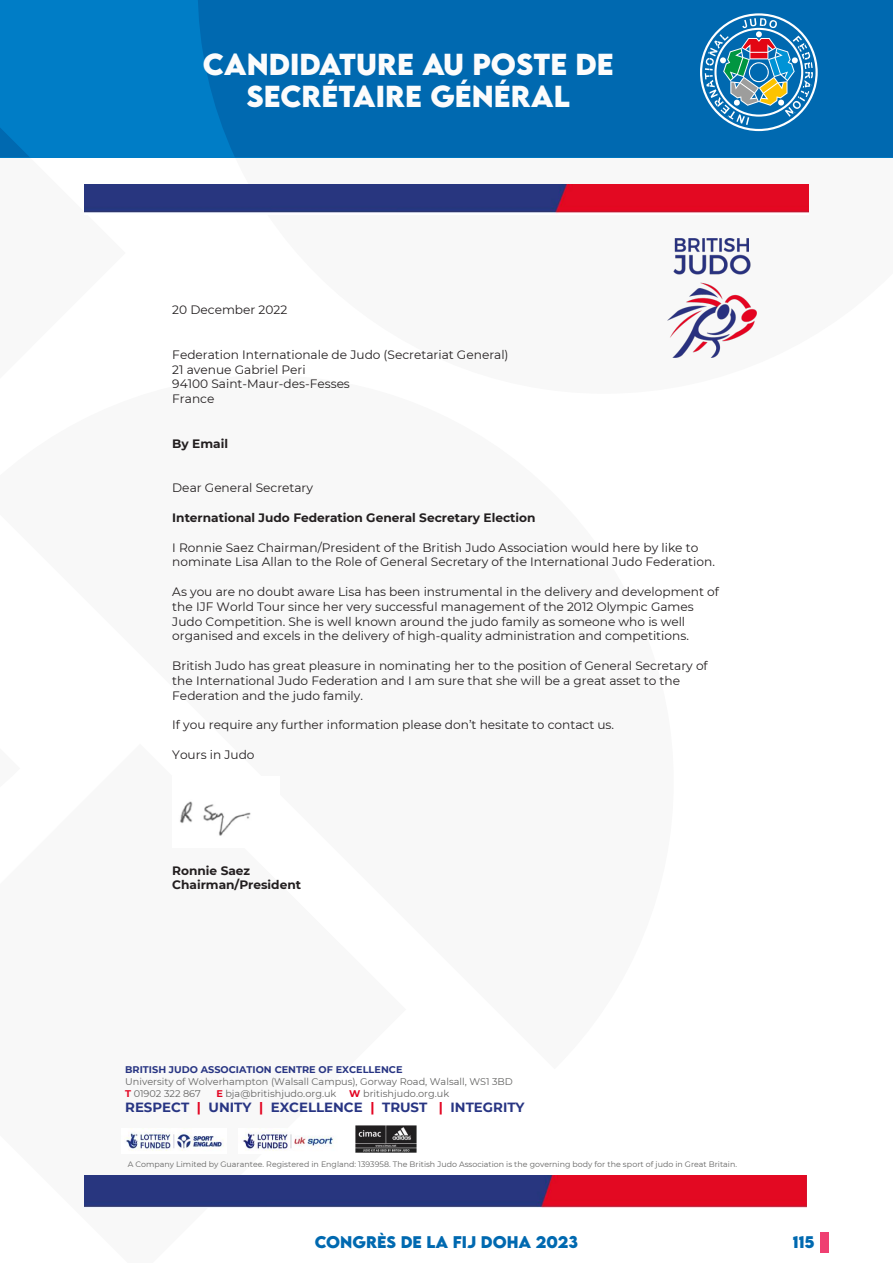
<style>
.page{position:relative;width:893px;height:1263px;background:#fff}
.page>*{position:absolute;margin:0;border:0;box-sizing:border-box;transform-origin:0 0}
.Page_headtitle{font:700 27px "LEMONMILK";color:#fcfcfc}
.t1{font:700 15px "LEMONMILK";color:#0069b0}
.t2{font:700 13.35px "Montserrat";color:#283583}
.t3{font:12.15px/14.9px "Montserrat";color:#231f20}
.t4{font:700 12.15px/14.9px "Montserrat";color:#231f20}
.t5{font:9.75px/11.9px "Montserrat";color:#636362}
.t6{font:7.8px "Montserrat";color:#636362}
.s1{font-weight:700;color:#283583}
.s2{font-weight:700;color:#e30421}
.s3{color:#e30421}
</style>
<div class="page">
<svg style="left:198px;top:157px;width:695px;height:201px"></svg>
<svg style="left:198px;top:336px;width:515px;height:22px"></svg>
<div style="left:0;top:0;width:893px;height:157px;background:#007dc6"></div>
<svg style="left:0;top:128px;width:29px;height:29px"></svg>
<div style="left:198px;top:0;width:695px;height:157px;background:#0069b0"></div>
<svg style="left:700px;top:13px;width:118px;height:118px;background:#468bb4"></svg>
<div style="left:821px;top:1232px;width:8px;height:20px;background:#ef3f71"></div>
<img style="left:85px;top:185px;width:723px;height:30px">
<img style="left:85px;top:1175px;width:722px;height:32px">
<img style="left:126px;top:1132px;width:98px;height:19px">
<img style="left:356px;top:1126px;width:60px;height:26px">
<img style="left:243px;top:1128px;width:90px;height:23px">
<img style="left:667px;top:239px;width:89px;height:118px">
<img style="left:180px;top:801px;width:71px;height:35px">
<p class="Page_headtitle" style="left:203px;top:46px;width:413px">CANDIDATURE au POSTE DE</p>
<p class="Page_headtitle" style="left:246px;top:78px;width:325px">SECRÉTAIRE GÉNÉRAL</p>
<p class="t3" style="left:172px;top:302px;width:116px">20 December 2022</p>
<p class="t3" style="left:172px;top:347px;width:338px">Federation Internationale de Judo (Secretariat General)<br>21 avenue Gabriel Peri<br>94100 Saint-Maur-des-Fesses<br>France</p>
<p class="t4" style="left:172px;top:435px;width:57px">By Email</p>
<p class="t3" style="left:172px;top:480px;width:142px">Dear General Secretary</p>
<p class="t4" style="left:172px;top:509px;width:365px">International Judo Federation General Secretary Election</p>
<p class="t3" style="left:172px;top:539px;width:544px">I Ronnie Saez Chairman/President of the British Judo Association would here by like to nominate Lisa Allan to the Role of General Secretary of the International Judo Federation.</p>
<p class="t3" style="left:172px;top:584px;width:548px">As you are no doubt aware Lisa has been instrumental in the delivery and development of the IJF World Tour since her very successful management of the 2012 Olympic Games Judo Competition. She is well known around the judo family as someone who is well organised and excels in the delivery of high-quality administration and competitions.</p>
<p class="t3" style="left:172px;top:658px;width:537px">British Judo has great pleasure in nominating her to the position of General Secretary of the International Judo Federation and I am sure that she will be a great asset to the<br>Federation and the judo family.</p>
<p class="t3" style="left:172px;top:717px;width:443px">If you require any further information please don’t hesitate to contact us.</p>
<p class="t3" style="left:172px;top:747px;width:84px">Yours in Judo</p>
<p class="t4" style="left:172px;top:862px;width:130px">Ronnie Saez<br>Chairman/President</p>
<p class="t5" style="left:125px;top:1063px;width:389px"><span class="s1">BRITISH JUDO ASSOCIATION CENTRE OF EXCELLENCE<br></span>University of Wolverhampton (Walsall Campus), Gorway Road, Walsall, WS1 3BD<br><span class="s2">T</span> 01902 322 867</p>
<p class="t5" style="left:216px;top:1087px;width:122px"><span class="s2">E</span> bja@britishjudo.org.uk</p>
<p class="t5" style="left:349px;top:1087px;width:101px"><span class="s2">W</span> britishjudo.org.uk</p>
<p class="t2" style="left:125px;top:1098px;width:401px">RESPECT <span class="s3">|</span> UNITY <span class="s3">|</span> EXCELLENCE <span class="s3">|</span> TRUST <span class="s3">|</span> INTEGRITY</p>
<p class="t6" style="left:128px;top:1159px;width:611px">A Company Limited by Guarantee. Registered in England: 1393958. The British Judo Association is the governing body for the sport of judo in Great Britain.</p>
<p class="t1" style="left:315px;top:1232px;width:265px">CONGRèS DE LA FIJ DOHA 2023</p>
<p class="t1" style="left:793px;top:1232px;width:23px">115</p>
</div>
